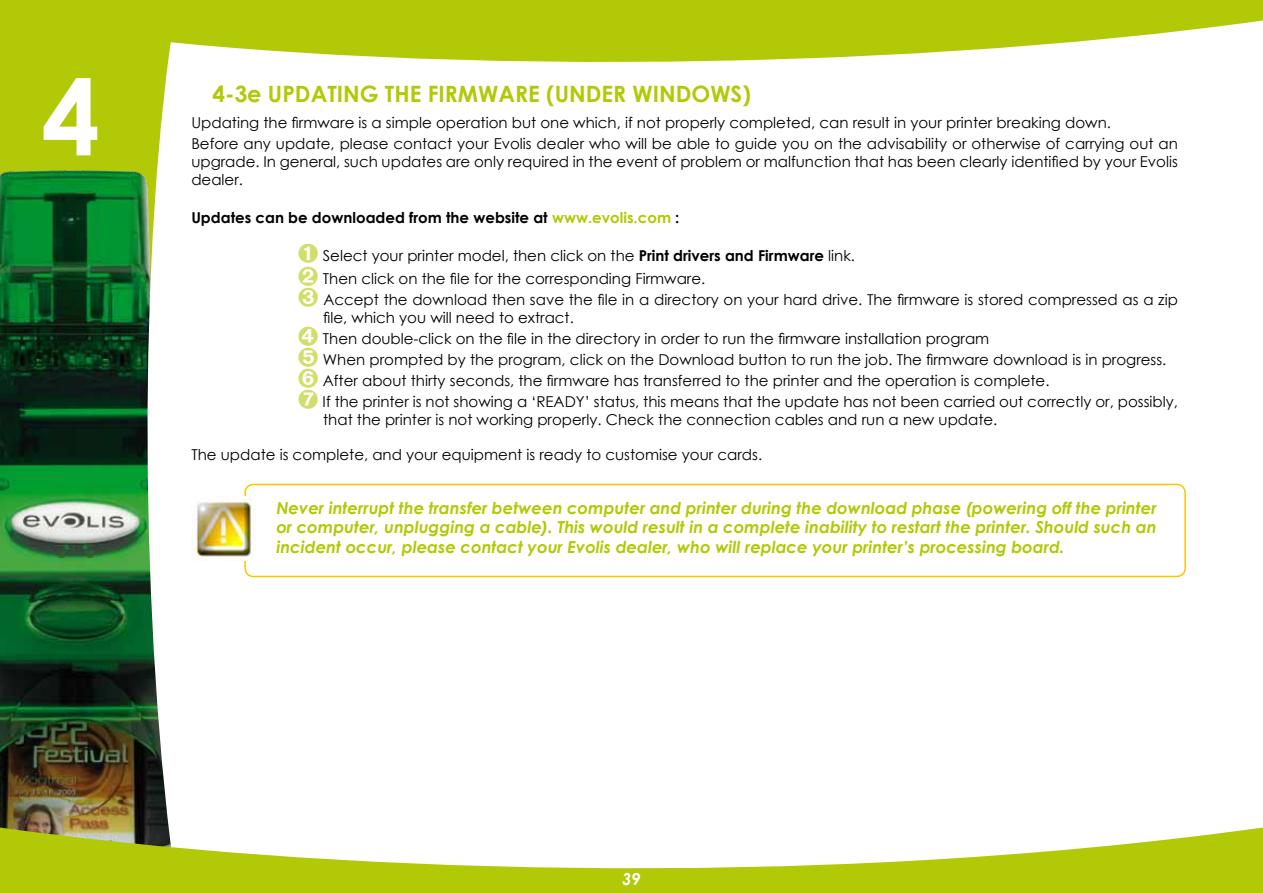
<style>
.page{position:relative;width:1263px;height:893px;background:#fff}
.page>*{position:absolute;margin:0;border:0;box-sizing:border-box;transform-origin:0 0}
.t1{font:700 105px "Century Gothic";color:#fff}
.t2{font:700 22.5px "Century Gothic";color:#b1c906}
.t3{font:italic 700 16.5px/19.8px "Century Gothic";color:#b1c906;text-align:justify}
.t4{font:italic 700 16.5px "Century Gothic";color:#fff}
.t5{font:15px/21px "Century Gothic";color:#000}
.t6{font:700 15px "Century Gothic";color:#000}
.s1{color:#b1c906}
.s2{font-weight:700}
</style>
<div class="page">
<div style="left:0;top:0;width:187px;height:893px;background:#b1c906"></div>
<img style="left:0;top:170px;width:136px;height:657px">
<svg style="left:136px;top:79px;width:51px;height:748px;background:#b6c7ac"></svg>
<svg style="left:0;top:827px;width:1263px;height:66px;fill:#b1c906"></svg>
<svg style="left:166px;top:0;width:1097px;height:79px;fill:#b1c906"></svg>
<div style="left:244px;top:484px;width:942px;height:93px;border:2px solid #fcc400;border-radius:9px"></div>
<img style="left:191px;top:496px;width:64px;height:64px">
<h1 class="t1" style="left:41px;top:38px;width:60px">4</h1>
<h2 class="t2" style="left:213px;top:77px;width:357px">4-3e UPDATING THE FIRMWARE (under</h2>
<h2 class="t2" style="left:632px;top:77px;width:36px">Windows</h2>
<h2 class="t2" style="left:742px;top:77px;width:10px">)</h2>
<p class="t5" style="left:191px;top:113px;width:988px;line-height:20.1px">Updating the firmware is a simple operation but one which, if not properly completed, can result in your printer breaking down.<br>Before any update, please contact your Evolis dealer who will be able to guide you on the advisability or otherwise of carrying out an</p>
<p class="t5" style="left:191px;top:152px;width:988px;line-height:18px">upgrade. In general, such updates are only required in the event of problem or malfunction that has been clearly identified by your Evolis dealer.</p>
<p class="t6" style="left:191px;top:206px;width:490px">Updates can be downloaded from the website at <span class="s1">www.evolis.com</span> :</p>
<p class="t5" style="left:323px;top:243px;width:534px;line-height:23.1px">Select your printer model, then click on the <span class="s2">Print drivers and Firmware</span> link.<br>Then click on the file for the corresponding Firmware.</p>
<p class="t5" style="left:323px;top:290px;width:856px;line-height:18px">Accept the download then save the file in a directory on your hard drive. The firmware is stored compressed as a zip file, which you will need to extract.</p>
<p class="t5" style="left:323px;top:328px;width:857px">Then double-click on the file in the directory in order to run the firmware installation program<br>When prompted by the program, click on the Download button to run the job. The firmware download is in progress.<br>After about thirty seconds, the firmware has transferred to the printer and the operation is complete.<br>If the printer is not showing a ‘READY’ status, this means that the update has not been carried out correctly or, possibly,</p>
<p class="t5" style="left:323px;top:409px;width:676px">that the printer is not working properly. Check the connection cables and run a new update.</p>
<p class="t5" style="left:191px;top:444px;width:572px">The update is complete, and your equipment is ready to customise your cards.</p>
<p class="t3" style="left:276px;top:497px;width:882px">Never interrupt the transfer between computer and printer during the download phase (powering off the printer or computer, unplugging a cable). This would result in a complete inability to restart the printer. Should such an incident occur, please contact your Evolis dealer, who will replace your printer’s processing board.</p>
<p class="t4" style="left:622px;top:867px;width:20px">39</p>
</div>
